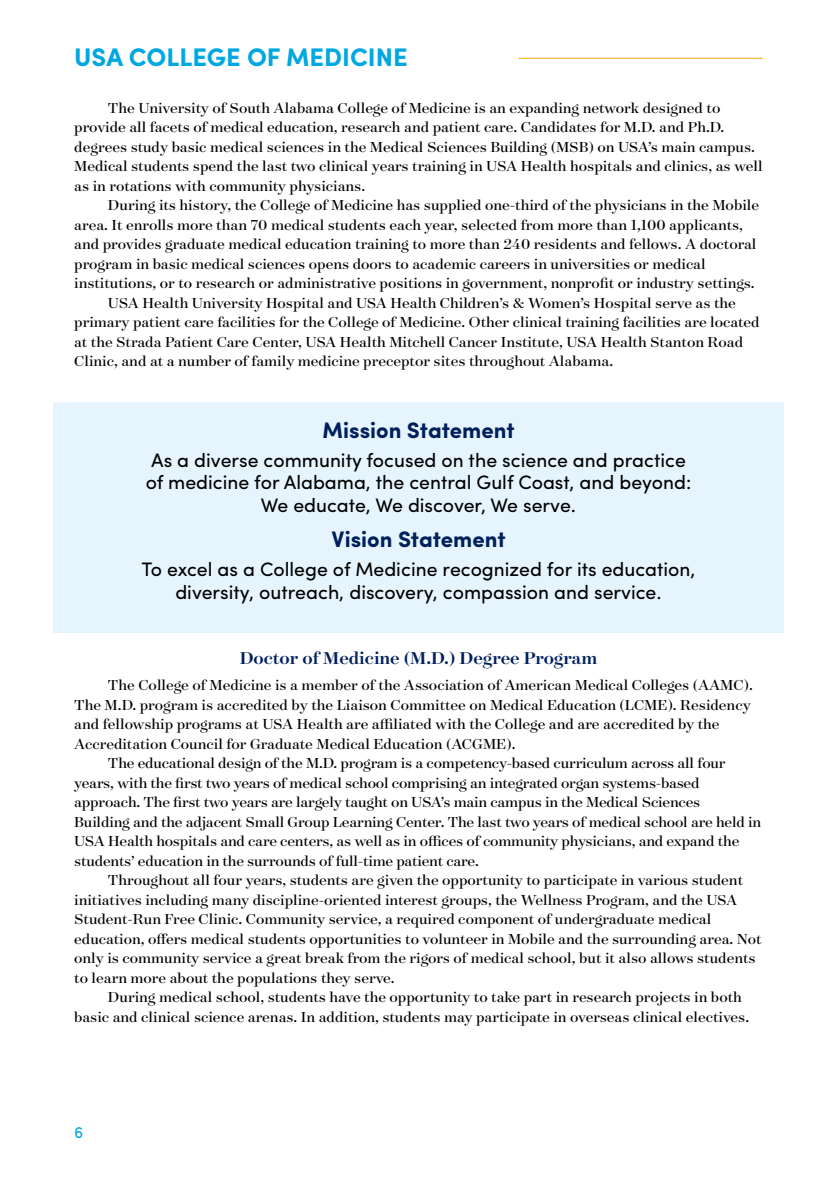
<style>
.page{position:relative;width:837px;height:1188px;background:#fff}
.page>*{position:absolute;margin:0;border:0;box-sizing:border-box;transform-origin:0 0}
.t1{font:700 25.5px "Sofia Pro";color:#00a7e1}
.t2{font:700 22.5px "Sofia Pro";color:#00205c}
.t3{font:19.5px/22.5px "Sofia Pro";color:#000;text-align:center}
.t4{font:500 19.5px "Surveyor Display";color:#00205c}
.t5{font:16.5px/19.5px "Surveyor Display";color:#000}
.t6{font:16.5px "Sofia Pro";color:#00a7e1}
</style>
<div class="page">
<div style="left:53px;top:402px;width:731px;height:231px;background:#e6f5fd"></div>
<hr style="left:518px;top:58px;width:245px;height:1px;background:#f4b223">
<p class="t1" style="left:74px;top:38px;width:335px">USA COLLEGE OF MEDICINE</p>
<p class="t5" style="left:74px;top:98px;width:690px;text-indent:34px">The University of South Alabama College of Medicine is an expanding network designed to provide all facets of medical education, research and patient care. Candidates for M.D. and Ph.D. degrees study basic medical sciences in the Medical Sciences Building (MSB) on USA’s main campus.<br>Medical students spend the last two clinical years training in USA Health hospitals and clinics, as well as in rotations with community physicians.</p>
<p class="t5" style="left:74px;top:195px;width:686px;text-indent:34px">During its history, the College of Medicine has supplied one-third of the physicians in the Mobile area. It enrolls more than 70 medical students each year, selected from more than 1,100 applicants, and provides graduate medical education training to more than 240 residents and fellows. A doctoral program in basic medical sciences opens doors to academic careers in universities or medical institutions, or to research or administrative positions in government, nonproft or industry settings.</p>
<p class="t5" style="left:74px;top:293px;width:687px;text-indent:34px">USA Health University Hospital and USA Health Children’s &amp; Women’s Hospital serve as the primary patient care facilities for the College of Medicine. Other clinical training facilities are located at the Strada Patient Care Center, USA Health Mitchell Cancer Institute, USA Health Stanton Road Clinic, and at a number of family medicine preceptor sites throughout Alabama.</p>
<p class="t2" style="left:323px;top:413px;width:194px">Mission Statement</p>
<p class="t3" style="left:146px;top:447px;width:547px">As a diverse community focused on the science and practice of medicine for Alabama, the central Gulf Coast, and beyond:<br>We educate, We discover, We serve.</p>
<p class="t2" style="left:332px;top:522px;width:176px">Vision Statement</p>
<p class="t3" style="left:141px;top:557px;width:556px">To excel as a College of Medicine recognized for its education, diversity, outreach, discovery, compassion and service.</p>
<p class="t4" style="left:240px;top:646px;width:359px">Doctor of Medicine (M.D.) Degree Program</p>
<p class="t5" style="left:74px;top:675px;width:680px;text-indent:34px">The College of Medicine is a member of the Association of American Medical Colleges (AAMC).<br>The M.D. program is accredited by the Liaison Committee on Medical Education (LCME). Residency and fellowship programs at USA Health are afliated with the College and are accredited by the Accreditation Council for Graduate Medical Education (ACGME).</p>
<p class="t5" style="left:74px;top:753px;width:688px;text-indent:34px">The educational design of the M.D. program is a competency-based curriculum across all four years, with the frst two years of medical school comprising an integrated organ systems-based approach. The frst two years are largely taught on USA’s main campus in the Medical Sciences<br>Building and the adjacent Small Group Learning Center. The last two years of medical school are held in USA Health hospitals and care centers, as well as in ofces of community physicians, and expand the students’ education in the surrounds of full-time patient care.</p>
<p class="t5" style="left:74px;top:870px;width:689px;text-indent:34px">Throughout all four years, students are given the opportunity to participate in various student initiatives including many discipline-oriented interest groups, the Wellness Program, and the USA Student-Run Free Clinic. Community service, a required component of undergraduate medical education, ofers medical students opportunities to volunteer in Mobile and the surrounding area. Not only is community service a great break from the rigors of medical school, but it also allows students to learn more about the populations they serve.</p>
<p class="t5" style="left:74px;top:987px;width:676px;text-indent:34px">During medical school, students have the opportunity to take part in research projects in both basic and clinical science arenas. In addition, students may participate in overseas clinical electives.</p>
<p class="t6" style="left:74px;top:1120px;width:11px">6</p>
</div>
